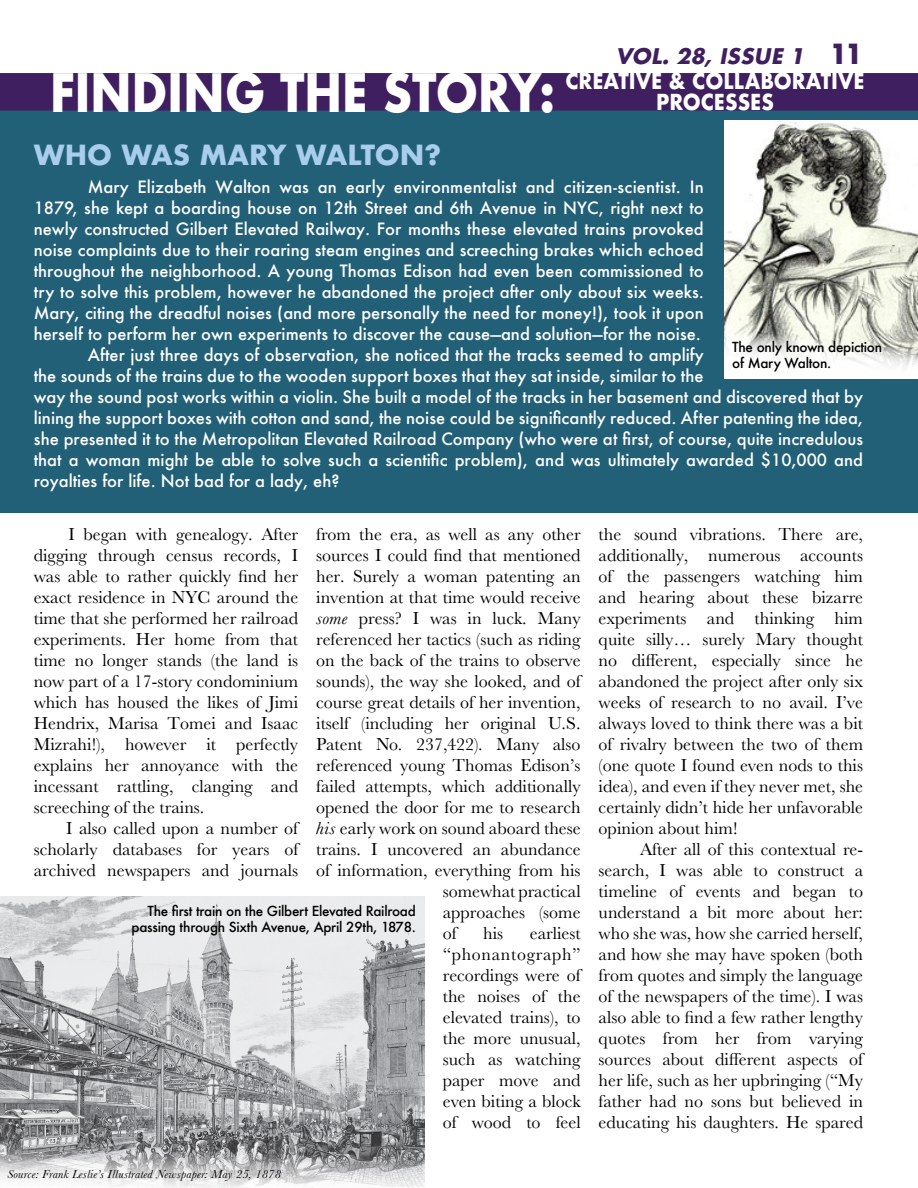
<style>
.page{position:relative;width:918px;height:1188px;background:#fff}
.page>*{position:absolute;margin:0;border:0;box-sizing:border-box;transform-origin:0 0}
.t1{font:700 51.45px "Futura";letter-spacing:-.01em;color:#fff;scale:.89 1}
.t2{font:700 27px "Futura";color:#a9ceed}
.t3{font:700 21.45px/21.3px "Futura";color:#fff;text-align:center;scale:.91 1}
.t4{font:italic 700 21px "Futura";color:#3f1f5f}
.t5{font:18px/21px "Baskerville";color:#000;text-align:justify}
.t6{font:500 16.5px "Futura";color:#fff}
.t7{font:500 13.5px/16.2px "Futura";letter-spacing:-.02em;color:#000;text-align:right}
.t8{font:italic 12px "Baskerville";letter-spacing:.02em;color:#000}
.s1{font-style:normal;font-size:27px}
.s2{font-style:italic}
</style>
<div class="page">
<div style="left:0;top:111px;width:918px;height:402px;background:#226078"></div>
<div style="left:0;top:73px;width:918px;height:38px;background:#3f1f5f"></div>
<img style="left:0;top:896px;width:424px;height:292px">
<img style="left:724px;top:121px;width:194px;height:257px">
<p class="t4" style="left:615px;top:41px;width:249px">VOL. 28, ISSUE 1 <span class="s1">11</span></p>
<h1 class="t1" style="left:50px;top:55px;width:569px">FINDING THE STORY:</h1>
<p class="t3" style="left:566px;top:70px;width:330px">CREATIVE &amp; COLLABORATIVE<br>PROCESSES</p>
<h2 class="t2" style="left:34px;top:136px;width:409px">WHO WAS MARY WALTON?</h2>
<p class="t6" style="left:88px;top:175px;width:618px">Mary Elizabeth Walton was an early environmentalist and citizen-scientist. In</p>
<p class="t6" style="left:34px;top:196px;width:672px">1879, she kept a boarding house on 12th Street and 6th Avenue in NYC, right next to</p>
<p class="t6" style="left:34px;top:217px;width:672px">newly constructed Gilbert Elevated Railway. For months these elevated trains provoked</p>
<p class="t6" style="left:34px;top:238px;width:672px">noise complaints due to their roaring steam engines and screeching brakes which echoed</p>
<p class="t6" style="left:34px;top:259px;width:672px">throughout the neighborhood. A young Thomas Edison had even been commissioned to</p>
<p class="t6" style="left:34px;top:280px;width:672px">try to solve this problem, however he abandoned the project after only about six weeks.</p>
<p class="t6" style="left:34px;top:301px;width:672px">Mary, citing the dreadful noises (and more personally the need for money!), took it upon</p>
<p class="t6" style="left:34px;top:322px;width:669px">herself to perform her own experiments to discover the cause—and solution—for the noise.</p>
<p class="t6" style="left:88px;top:343px;width:618px">After just three days of observation, she noticed that the tracks seemed to amplify</p>
<p class="t6" style="left:34px;top:364px;width:672px">the sounds of the trains due to the wooden support boxes that they sat inside, similar to the</p>
<p class="t6" style="left:34px;top:385px;width:831px">way the sound post works within a violin. She built a model of the tracks in her basement and discovered that by</p>
<p class="t6" style="left:34px;top:406px;width:831px">lining the support boxes with cotton and sand, the noise could be significantly reduced. After patenting the idea,</p>
<p class="t6" style="left:34px;top:427px;width:831px">she presented it to the Metropolitan Elevated Railroad Company (who were at first, of course, quite incredulous</p>
<p class="t6" style="left:34px;top:448px;width:831px">that a woman might be able to solve such a scientific problem), and was ultimately awarded $10,000 and</p>
<p class="t6" style="left:34px;top:469px;width:307px">royalties for life. Not bad for a lady, eh?</p>
<p class="t7" style="left:732px;top:339px;width:151px;text-align:left">The only known depiction of Mary Walton.</p>
<p class="t5" style="left:34px;top:524px;width:266px;text-indent:35px">I began with genealogy. After digging through census records, I was able to rather quickly find her exact residence in NYC around the time that she performed her railroad experiments. Her home from that time no longer stands (the land is now part of a 17-story condominium which has housed the likes of Jimi Hendrix, Marisa Tomei and Isaac Mizrahi!), however it perfectly explains her annoyance with the incessant rattling, clanging and screeching of the trains.</p>
<p class="t5" style="left:34px;top:818px;width:266px;text-indent:32px">I also called upon a number of scholarly databases for years of archived newspapers and journals</p>
<p class="t5" style="left:316px;top:524px;width:266px">from the era, as well as any other</p>
<p class="t5" style="left:316px;top:545px;width:266px">sources I could find that mentioned</p>
<p class="t5" style="left:316px;top:566px;width:266px">her. Surely a woman patenting an</p>
<p class="t5" style="left:316px;top:587px;width:266px">invention at that time would receive</p>
<p class="t5" style="left:316px;top:608px;width:266px"><span class="s2">some</span> press? I was in luck. Many</p>
<p class="t5" style="left:316px;top:629px;width:266px">referenced her tactics (such as riding</p>
<p class="t5" style="left:316px;top:650px;width:266px">on the back of the trains to observe</p>
<p class="t5" style="left:316px;top:671px;width:266px">sounds), the way she looked, and of</p>
<p class="t5" style="left:316px;top:692px;width:266px">course great details of her invention,</p>
<p class="t5" style="left:316px;top:713px;width:266px">itself (including her original U.S.</p>
<p class="t5" style="left:316px;top:734px;width:266px">Patent No. 237,422). Many also</p>
<p class="t5" style="left:316px;top:755px;width:266px">referenced young Thomas Edison’s</p>
<p class="t5" style="left:316px;top:776px;width:266px">failed attempts, which additionally</p>
<p class="t5" style="left:316px;top:797px;width:266px">opened the door for me to research</p>
<p class="t5" style="left:316px;top:818px;width:266px"><span class="s2">his</span> early work on sound aboard these</p>
<p class="t5" style="left:316px;top:839px;width:266px">trains. I uncovered an abundance</p>
<p class="t5" style="left:316px;top:860px;width:266px">of information, everything from his</p>
<p class="t5" style="left:443px;top:881px;width:139px">somewhat practical</p>
<p class="t5" style="left:443px;top:902px;width:139px">approaches (some</p>
<p class="t5" style="left:443px;top:923px;width:15px">of</p>
<p class="t5" style="left:483px;top:923px;width:22px">his</p>
<p class="t7" style="left:132px;top:902px;width:286px">The first train on the Gilbert Elevated Railroad passing through Sixth Avenue, April 29th, 1878.</p>
<p class="t5" style="left:443px;top:923px;width:139px;text-indent:87px">earliest “phonantograph” recordings were of the noises of the elevated trains), to the more unusual, such as watching paper move and even biting a block of wood to feel</p>
<p class="t8" style="left:8px;top:1166px;width:275px">Source: Frank Leslie’s Illustrated Newspaper: May 25, 1878</p>
<p class="t5" style="left:599px;top:524px;width:266px">the sound vibrations. There are, additionally, numerous accounts of the passengers watching him and hearing about these bizarre experiments and thinking him quite silly… surely Mary thought no different, especially since he abandoned the project after only six weeks of research to no avail. I’ve always loved to think there was a bit of rivalry between the two of them (one quote I found even nods to this idea), and even if they never met, she certainly didn’t hide her unfavorable opinion about him!</p>
<p class="t5" style="left:599px;top:839px;width:266px;text-indent:41px">After all of this contextual re&shy;search, I was able to construct a timeline of events and began to understand a bit more about her: who she was, how she carried herself, and how she may have spoken (both from quotes and simply the language of the newspapers of the time). I was also able to find a few rather lengthy quotes from her from varying sources about different aspects of her life, such as her upbringing (“My father had no sons but believed in educating his daughters. He spared</p>
</div>
